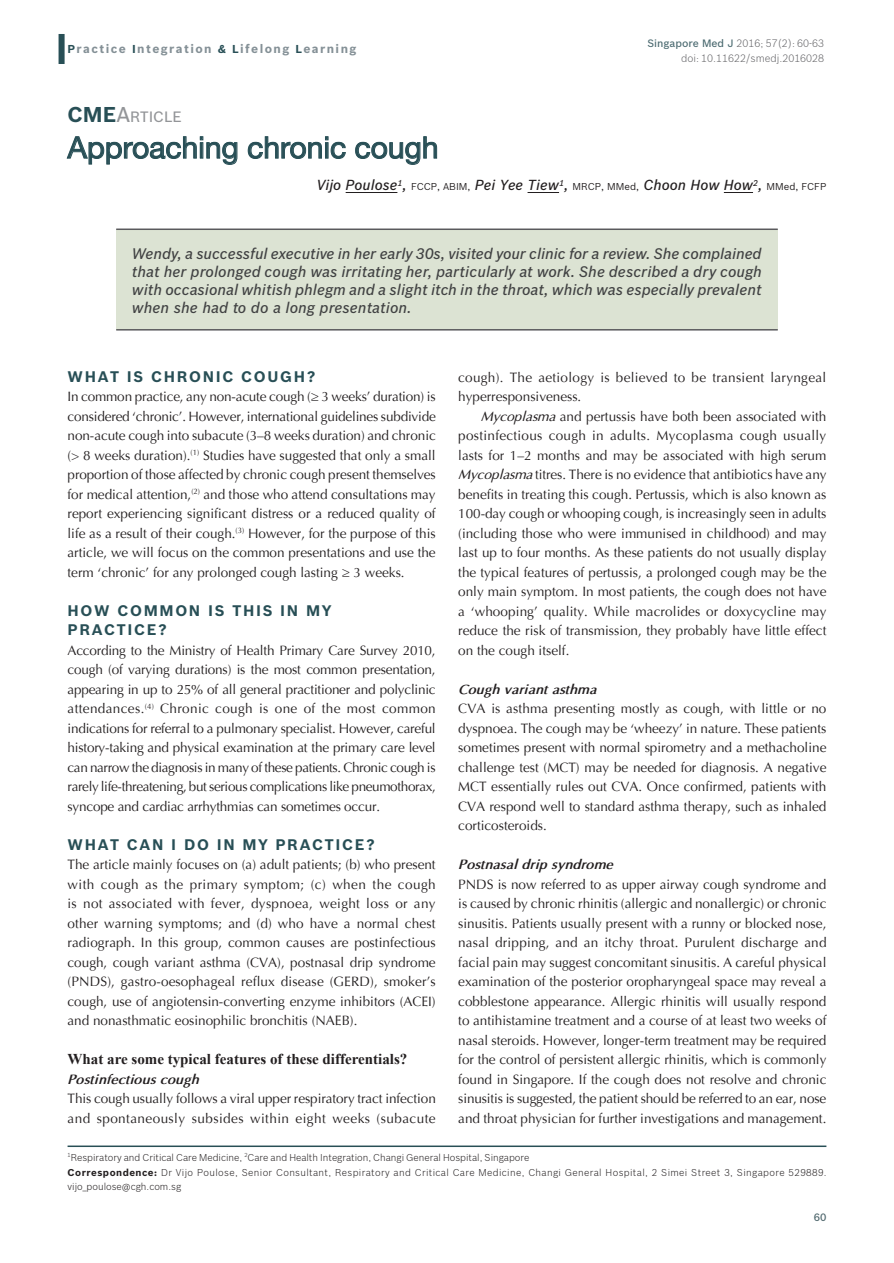
<style>
.page{position:relative;width:894px;height:1263px;background:#fff}
.page>*{position:absolute;margin:0;border:0;box-sizing:border-box;transform-origin:0 0}
.AT{font:30px "Helvetica Neue";color:#284f56}
.CME_ABS{font:italic 500 15px/18px "Bosch Sans";color:#414243;text-align:justify}
.t1{font:700 15px/19.5px "Bosch Sans";letter-spacing:.11em;color:#284f56}
.t2{font:700 15px "Times New Roman";color:#231f20}
.CME_AH{font:500 14.7px "Bosch Sans";color:#939598}
.AU{font:italic 500 14.25px "Bosch Sans";color:#231f20}
.TXFL{font:13.5px/19.5px "Optima";color:#231f20;text-align:justify}
.TX{font:13.5px/19.5px "Optima";color:#231f20;text-align:justify}
.TXFL-2{font:13.5px/19.5px "Optima";letter-spacing:.02em;color:#231f20}
.H3_No_Above_Space{font:italic 700 13.5px "Optima";color:#231f20}
.AH{font:700 12px "Bosch Sans";letter-spacing:.12em;color:#849096}
.DOI{font:300 10.5px/15px "Bosch Sans";color:#636366;text-align:right}
.FOLIO{font:500 10.5px "Bosch Sans";color:#4f676d}
.ADD{font:300 9.75px/13.5px "Bosch Sans";letter-spacing:.035em;color:#231f20}
.AFF{font:300 9.75px "Bosch Sans";color:#231f20}
.s1{font-size:11.25px;color:#284f56}
.s2{font-weight:500;color:#4b6a70}
.s3{font-weight:700;font-size:21px;color:#284f56}
.s4{font-size:21px}
.s5{font-weight:400;font-style:normal;font-size:9.75px}
.s6{font-style:italic}
.s7{font-weight:700}
</style>
<div class="page">
<div style="left:58px;top:34px;width:7px;height:30px;background:#284f56"></div>
<hr style="left:68px;top:1145px;width:758px;height:2px;background:#284f56">
<hr style="left:345px;top:192px;width:52px;height:1px;background:#231f20">
<hr style="left:527px;top:192px;width:32px;height:1px;background:#231f20">
<svg style="left:723px;top:192px;width:29px;height:1px"></svg>
<svg style="left:66px;top:136px;width:171px;height:29px"></svg>
<svg style="left:247px;top:136px;width:99px;height:23px"></svg>
<svg style="left:355px;top:136px;width:82px;height:29px"></svg>
<div style="left:116px;top:229px;width:661px;height:101px;background:#dce3d3"></div>
<hr style="left:116px;top:228px;width:661px;height:2px;background:#5a5a5d">
<hr style="left:116px;top:329px;width:661px;height:1px;background:#5a5a5d">
<p class="AH" style="left:68px;top:42px;width:290px"><span class="s1">P</span>ractice <span class="s1">I</span>ntegration <span class="s1">&amp; L</span>ifelong <span class="s1">L</span>earning</p>
<p class="DOI" style="left:647px;top:35px;width:178px"><span class="s2">Singapore Med J</span> 2016; 57(2): 60-63 doi: 10.11622/smedj.2016028</p>
<p class="CME_AH" style="left:68px;top:108px;width:116px"><span class="s3">CME</span><span class="s4">A</span>RTICLE</p>
<p class="AT" style="left:68px;top:130px;width:372px">Approaching chronic cough</p>
<p class="AU" style="left:317px;top:176px;width:511px">Vijo Poulose<sup>1</sup>, <span class="s5">FCCP, ABIM,</span> Pei Yee Tiew<sup>1</sup>, <span class="s5">MRCP, MMed,</span> Choon How How<sup>2</sup>, <span class="s5">MMed, FCFP</span></p>
<p class="CME_ABS" style="left:132px;top:244px;width:631px">Wendy, a successful executive in her early 30s, visited your clinic for a review. She complained that her prolonged cough was irritating her, particularly at work. She described a dry cough with occasional whitish phlegm and a slight itch in the throat, which was especially prevalent when she had to do a long presentation.</p>
<h1 class="t1" style="left:68px;top:366px;width:249px">WHAT IS CHRONIC COUGH?</h1>
<p class="TXFL" style="left:68px;top:387px;width:369px">In common practice, any non-acute cough (≥ 3 weeks’ duration) is considered ‘chronic’. However, international guidelines subdivide non-acute cough into subacute (3–8 weeks duration) and chronic (&gt; 8 weeks duration).<sup>(1)</sup> Studies have suggested that only a small proportion of those affected by chronic cough present themselves for medical attention,<sup>(2)</sup> and those who attend consultations may report experiencing significant distress or a reduced quality of life as a result of their cough.<sup>(3)</sup> However, for the purpose of this article, we will focus on the common presentations and use the term ‘chronic’ for any prolonged cough lasting ≥ 3 weeks.</p>
<h1 class="t1" style="left:68px;top:600px;width:265px">HOW COMMON IS THIS IN MY<br>PRACTICE?</h1>
<p class="TXFL" style="left:68px;top:640px;width:369px">According to the Ministry of Health Primary Care Survey 2010, cough (of varying durations) is the most common presentation, appearing in up to 25% of all general practitioner and polyclinic attendances.<sup>(4)</sup> Chronic cough is one of the most common indications for referral to a pulmonary specialist. However, careful history-taking and physical examination at the primary care level can narrow the diagnosis in many of these patients. Chronic cough is rarely life-threatening, but serious complications like pneumothorax, syncope and cardiac arrhythmias can sometimes occur.</p>
<h1 class="t1" style="left:68px;top:834px;width:308px">WHAT CAN I DO IN MY PRACTICE?</h1>
<p class="TXFL" style="left:68px;top:855px;width:369px">The article mainly focuses on (a) adult patients; (b) who present with cough as the primary symptom; (c) when the cough is not associated with fever, dyspnoea, weight loss or any other warning symptoms; and (d) who have a normal chest radiograph. In this group, common causes are postinfectious cough, cough variant asthma (CVA), postnasal drip syndrome (PNDS), gastro-oesophageal reflux disease (GERD), smoker’s cough, use of angiotensin-converting enzyme inhibitors (ACEI) and nonasthmatic eosinophilic bronchitis (NAEB).</p>
<h2 class="t2" style="left:68px;top:1048px;width:341px">What are some typical features of these differentials?</h2>
<p class="H3_No_Above_Space" style="left:68px;top:1071px;width:133px">Postinfectious cough</p>
<p class="TXFL" style="left:68px;top:1089px;width:370px">This cough usually follows a viral upper respiratory tract infection and spontaneously subsides within eight weeks (subacute</p>
<p class="TXFL-2" style="left:458px;top:367px;width:369px">cough). The aetiology is believed to be transient laryngeal hyperresponsiveness.</p>
<p class="TX" style="left:458px;top:406px;width:369px;text-indent:22px"><span class="s6">Mycoplasma</span> and pertussis have both been associated with postinfectious cough in adults. Mycoplasma cough usually lasts for 1–2 months and may be associated with high serum <span class="s6">Mycoplasma</span> titres. There is no evidence that antibiotics have any benefits in treating this cough. Pertussis, which is also known as 100-day cough or whooping cough, is increasingly seen in adults (including those who were immunised in childhood) and may last up to four months. As these patients do not usually display the typical features of pertussis, a prolonged cough may be the only main symptom. In most patients, the cough does not have a ‘whooping’ quality. While macrolides or doxycycline may reduce the risk of transmission, they probably have little effect on the cough itself.</p>
<h3 class="H3_No_Above_Space" style="left:458px;top:681px;width:139px">Cough variant asthma</h3>
<p class="TXFL" style="left:458px;top:699px;width:369px">CVA is asthma presenting mostly as cough, with little or no dyspnoea. The cough may be ‘wheezy’ in nature. These patients sometimes present with normal spirometry and a methacholine challenge test (MCT) may be needed for diagnosis. A negative MCT essentially rules out CVA. Once confirmed, patients with CVA respond well to standard asthma therapy, such as inhaled corticosteroids.</p>
<h3 class="H3_No_Above_Space" style="left:458px;top:856px;width:156px">Postnasal drip syndrome</h3>
<p class="TXFL" style="left:458px;top:874px;width:369px">PNDS is now referred to as upper airway cough syndrome and is caused by chronic rhinitis (allergic and nonallergic) or chronic sinusitis. Patients usually present with a runny or blocked nose, nasal dripping, and an itchy throat. Purulent discharge and facial pain may suggest concomitant sinusitis. A careful physical examination of the posterior oropharyngeal space may reveal a cobblestone appearance. Allergic rhinitis will usually respond to antihistamine treatment and a course of at least two weeks of nasal steroids. However, longer-term treatment may be required for the control of persistent allergic rhinitis, which is commonly found in Singapore. If the cough does not resolve and chronic sinusitis is suggested, the patient should be referred to an ear, nose and throat physician for further investigations and management.</p>
<p class="AFF" style="left:68px;top:1151px;width:463px"><sup>1</sup>Respiratory and Critical Care Medicine, <sup>2</sup>Care and Health Integration, Changi General Hospital, Singapore</p>
<p class="ADD" style="left:68px;top:1165px;width:760px"><span class="s7">Correspondence:</span> Dr Vijo Poulose, Senior Consultant, Respiratory and Critical Care Medicine, Changi General Hospital, 2 Simei Street 3, Singapore 529889. vijo_poulose@cgh.com.sg</p>
<p class="FOLIO" style="left:813px;top:1211px;width:14px">60</p>
</div>
